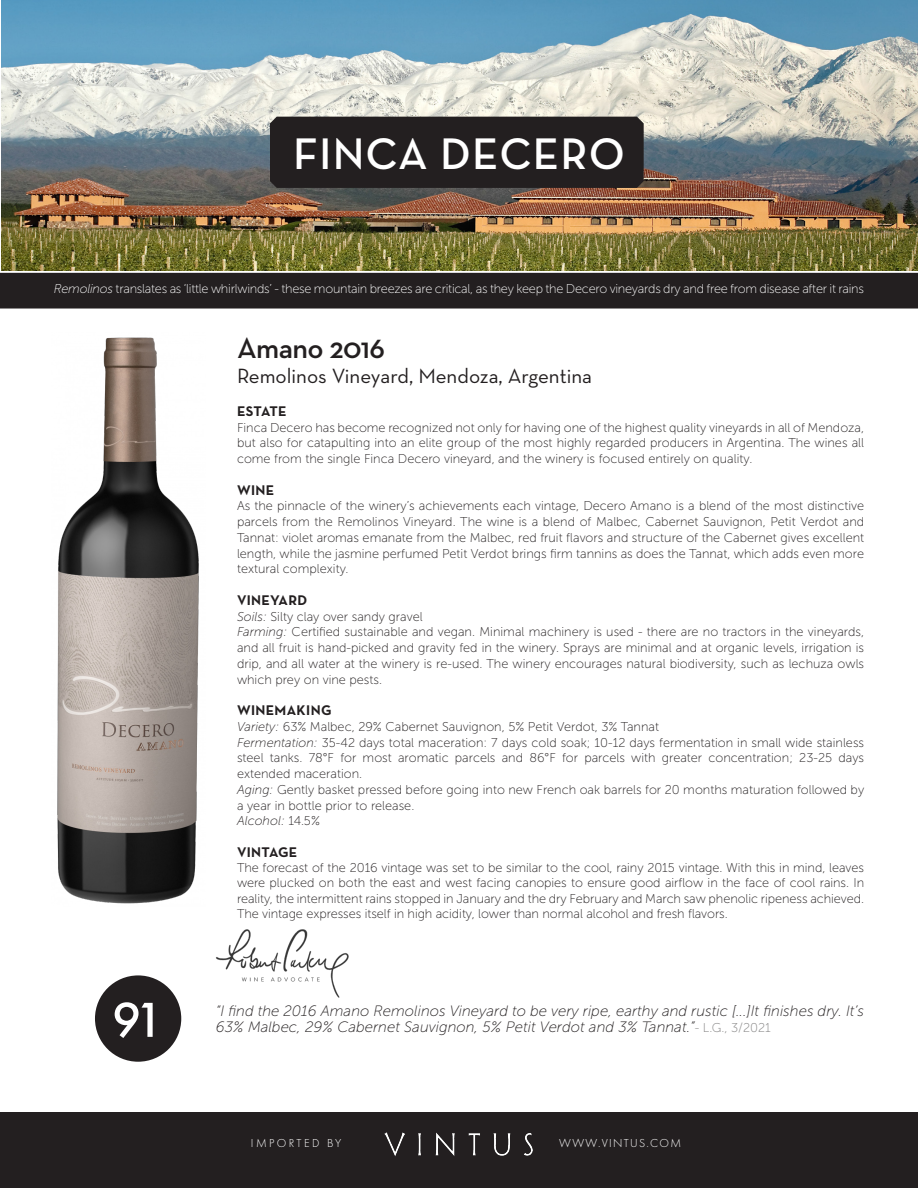
<style>
.page{position:relative;width:918px;height:1188px;background:#fff}
.page>*{position:absolute;margin:0;border:0;box-sizing:border-box;transform-origin:0 0}
.t1{font:500 51px "Futura PT";color:#fff}
.t2{font:600 45px "Neutraface Text";letter-spacing:.025em;color:#fff}
.t3{font:600 30px "Neutraface Text";letter-spacing:-.02em;color:#231f20}
.t4{font:21px "Neutraface Text";color:#231f20}
.t5{font:italic 15px/16.5px "Museo Sans 100";color:#231f20}
.t6{font:700 14.25px "Neutraface Text";letter-spacing:.025em;color:#231f20}
.t7{font:12.75px/15.8px "Museo Sans 100";color:#231f20;text-align:justify}
.t8{font:12.75px "Museo Sans 100";letter-spacing:-.02em;color:#fff}
.t9{font:italic 12.75px "Museo Sans 100";color:#231f20}
.t10{font:300 12px "Futura PT";letter-spacing:.11em;color:#fff}
.t11{font:300 12px "Futura PT";letter-spacing:.2em;color:#fff}
.s1{font-style:italic}
.s2{font-style:normal}
.s3{font-style:normal;font-size:12.75px;color:#7f7e7e}
</style>
<div class="page">
<img style="left:2px;top:0;width:916px;height:271px">
<div style="left:1px;top:274px;width:916px;height:34px;background:#231f20"></div>
<div style="left:0;top:273px;width:918px;height:36px;border:2px solid #231f20"></div>
<div style="left:270px;top:117px;width:374px;height:71px;background:#231f20"></div>
<div style="left:0;top:1112px;width:918px;height:76px;background:#231f20"></div>
<img style="left:384px;top:1133px;width:148px;height:24px">
<img style="left:57px;top:337px;width:142px;height:567px">
<img style="left:216px;top:929px;width:133px;height:69px">
<div style="left:95px;top:975px;width:86px;height:87px;background:#231f20;border-radius:50%"></div>
<p class="t2" style="left:293px;top:126px;width:333px">FINCA DECERO</p>
<p class="t8" style="left:54px;top:282px;width:812px"><span class="s1">Remolinos</span> translates as ‘little whirlwinds’ - these mountain breezes are critical, as they keep the Decero vineyards dry and free from disease after it rains</p>
<p class="t3" style="left:237px;top:329px;width:149px">Amano 2016</p>
<p class="t4" style="left:237px;top:363px;width:357px">Remolinos Vineyard, Mendoza, Argentina</p>
<p class="t6" style="left:237px;top:402px;width:51px">ESTATE</p>
<p class="t7" style="left:237px;top:420px;width:629px">Finca Decero has become recognized not only for having one of the highest quality vineyards in all of Mendoza, but also for catapulting into an elite group of the most highly regarded producers in Argentina. The wines all come from the single Finca Decero vineyard, and the winery is focused entirely on quality.</p>
<p class="t6" style="left:237px;top:481px;width:39px">WINE</p>
<p class="t7" style="left:237px;top:498px;width:629px">As the pinnacle of the winery’s achievements each vintage, Decero Amano is a blend of the most distinctive parcels from the Remolinos Vineyard. The wine is a blend of Malbec, Cabernet Sauvignon, Petit Verdot and Tannat: violet aromas emanate from the Malbec, red fruit flavors and structure of the Cabernet gives excellent length, while the jasmine perfumed Petit Verdot brings firm tannins as does the Tannat, which adds even more textural complexity.</p>
<p class="t6" style="left:237px;top:591px;width:72px">VINEYARD</p>
<p class="t7" style="left:237px;top:609px;width:187px"><span class="s1">Soils:</span> Silty clay over sandy gravel</p>
<p class="t7" style="left:237px;top:624px;width:629px"><span class="s1">Farming:</span> Certified sustainable and vegan. Minimal machinery is used - there are no tractors in the vineyards, and all fruit is hand-picked and gravity fed in the winery. Sprays are minimal and at organic levels, irrigation is drip, and all water at the winery is re-used. The winery encourages natural biodiversity, such as lechuza owls which prey on vine pests.</p>
<p class="t6" style="left:237px;top:701px;width:96px">WINEMAKING</p>
<p class="t7" style="left:237px;top:719px;width:424px"><span class="s1">Variety:</span> 63% Malbec, 29% Cabernet Sauvignon, 5% Petit Verdot, 3% Tannat</p>
<p class="t7" style="left:237px;top:735px;width:629px"><span class="s1">Fermentation:</span> 35-42 days total maceration: 7 days cold soak; 10-12 days fermentation in small wide stainless steel tanks. 78°F for most aromatic parcels and 86°F for parcels with greater concentration; 23-25 days extended maceration.</p>
<p class="t7" style="left:237px;top:782px;width:629px"><span class="s1">Aging:</span> Gently basket pressed before going into new French oak barrels for 20 months maturation followed by a year in bottle prior to release.</p>
<p class="t9" style="left:237px;top:814px;width:84px">Alcohol: <span class="s2">14.5%</span></p>
<p class="t6" style="left:237px;top:843px;width:62px">VINTAGE</p>
<p class="t7" style="left:237px;top:860px;width:629px;line-height:15.3px">The forecast of the 2016 vintage was set to be similar to the cool, rainy 2015 vintage. With this in mind, leaves were plucked on both the east and west facing canopies to ensure good airflow in the face of cool rains. In reality, the intermittent rains stopped in January and the dry February and March saw phenolic ripeness achieved.<br>The vintage expresses itself in high acidity, lower than normal alcohol and fresh flavors.</p>
<p class="t1" style="left:112px;top:989px;width:53px">91</p>
<p class="t5" style="left:216px;top:1003px;width:650px">“I find the 2016 Amano Remolinos Vineyard to be very ripe, earthy and rustic [...]It finishes dry. It’s<br>63% Malbec, 29% Cabernet Sauvignon, 5% Petit Verdot and 3% Tannat.”<span class="s3">- L.G., 3/2021</span></p>
<p class="t11" style="left:251px;top:1137px;width:92px">IMPORTED BY</p>
<p class="t10" style="left:559px;top:1137px;width:123px">WWW.VINTUS.COM</p>
</div>
